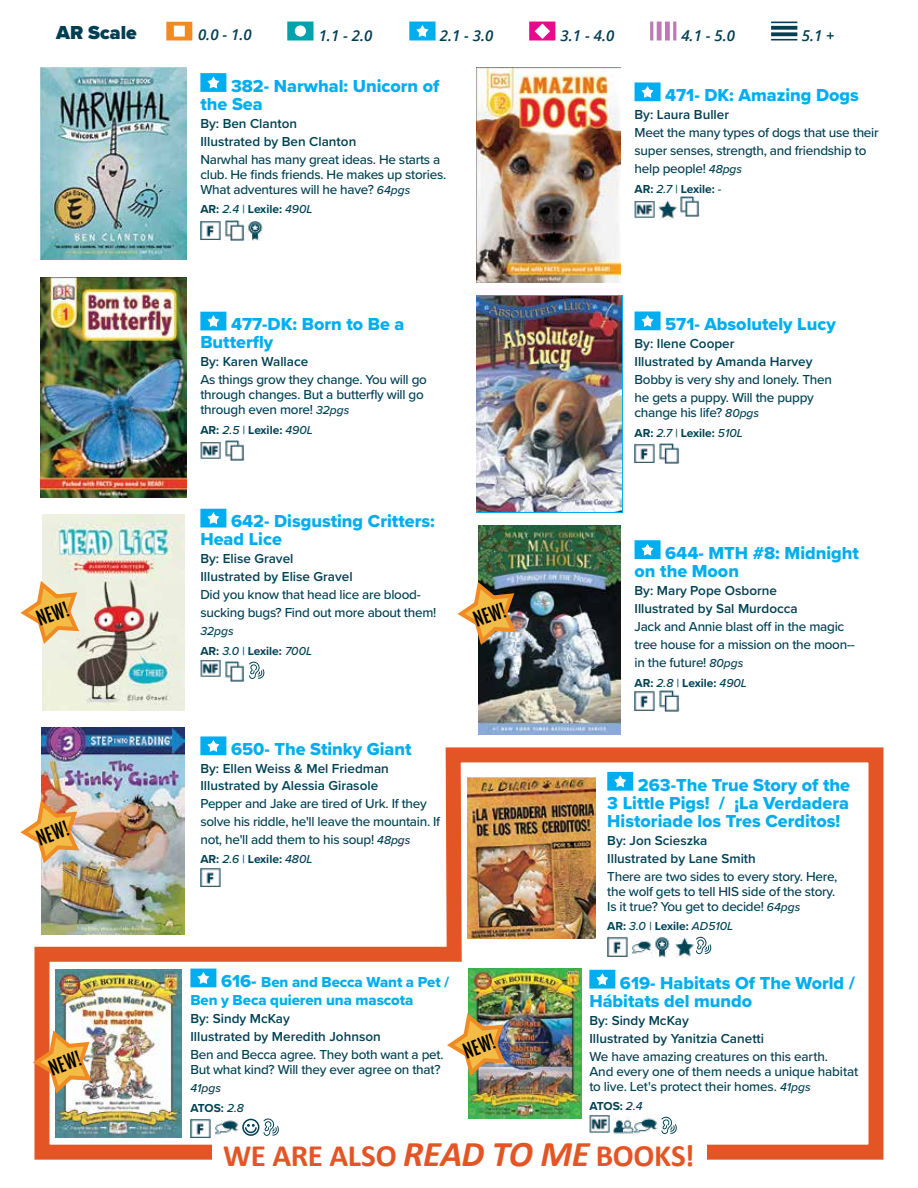
<style>
.page{position:relative;width:918px;height:1188px;background:#fff}
.page>*{position:absolute;margin:0;border:0;box-sizing:border-box;transform-origin:0 0}
.t1{font:700 31.05px "Calibri";letter-spacing:-.015em;color:#e45525}
.t2{font:900 19.5px "Proxima Nova";color:#003e52}
.t3{font:18px/18px "Proxima Nova Extrabld";color:#00aeef}
.t4{font:700 17.7px "Antonio";color:#000}
.t5{font:15px/18px "Proxima Nova Extrabld";letter-spacing:-.005em;color:#00aeef}
.t6{font:italic 600 15px "Open Sans";color:#003e52}
.t7{font:500 13.5px/15px "Proxima Nova";letter-spacing:-.02em;color:#004153}
.t8{font:600 13.5px/18px "Proxima Nova";color:#004153}
.t9{font:700 12px "Proxima Nova";color:#004153}
.t10{font:italic 500 12px/19.5px "Proxima Nova";color:#004153}
.s1{font-style:italic;font-size:12px}
.s2{font-weight:500;font-style:italic}
.s3{font-weight:700;font-style:normal}
.s4{font-size:18px}
.s5{font-style:italic;font-size:36.3px}
</style>
<div class="page">
<svg style="left:287px;top:22px;width:27px;height:18px"></svg>
<svg style="left:650px;top:22px;width:26px;height:18px"></svg>
<svg style="left:529px;top:22px;width:26px;height:18px"></svg>
<svg style="left:771px;top:22px;width:26px;height:18px"></svg>
<svg style="left:409px;top:22px;width:27px;height:18px"></svg>
<svg style="left:166px;top:22px;width:26px;height:18px"></svg>
<svg style="left:34px;top:740px;width:850px;height:420px"></svg>
<div style="left:212px;top:1139px;width:494px;height:39px;background:#fff"></div>
<img style="left:40px;top:277px;width:146px;height:221px">
<svg style="left:200px;top:312px;width:26px;height:18px"></svg>
<img style="left:200px;top:441px;width:21px;height:19px">
<img style="left:225px;top:441px;width:20px;height:20px">
<img style="left:40px;top:68px;width:147px;height:192px">
<svg style="left:200px;top:73px;width:26px;height:19px"></svg>
<img style="left:200px;top:220px;width:21px;height:20px">
<img style="left:225px;top:220px;width:38px;height:20px">
<img style="left:477px;top:68px;width:144px;height:215px">
<svg style="left:635px;top:82px;width:26px;height:19px"></svg>
<img style="left:635px;top:200px;width:20px;height:19px">
<img style="left:659px;top:200px;width:19px;height:20px">
<img style="left:680px;top:197px;width:19px;height:20px">
<img style="left:476px;top:296px;width:145px;height:216px">
<svg style="left:635px;top:312px;width:26px;height:18px"></svg>
<img style="left:635px;top:444px;width:20px;height:20px">
<img style="left:659px;top:444px;width:20px;height:20px">
<img style="left:42px;top:515px;width:143px;height:195px">
<svg style="left:200px;top:509px;width:26px;height:18px"></svg>
<img style="left:200px;top:659px;width:21px;height:19px">
<img style="left:225px;top:662px;width:20px;height:20px">
<svg style="left:249px;top:661px;width:16px;height:18px"></svg>
<img style="left:478px;top:526px;width:142px;height:209px">
<svg style="left:635px;top:540px;width:26px;height:19px"></svg>
<img style="left:635px;top:691px;width:20px;height:20px">
<img style="left:659px;top:691px;width:20px;height:20px">
<svg style="left:190px;top:969px;width:26px;height:18px"></svg>
<img style="left:190px;top:1119px;width:21px;height:20px">
<img style="left:215px;top:1115px;width:23px;height:24px">
<div style="left:242px;top:1119px;width:17px;height:17px;border:2px solid #003e52;border-radius:50%"></div>
<svg style="left:244px;top:1118px;width:35px;height:18px"></svg>
<img style="left:469px;top:969px;width:113px;height:150px">
<img style="left:56px;top:969px;width:126px;height:169px">
<svg style="left:589px;top:970px;width:26px;height:19px"></svg>
<img style="left:589px;top:1114px;width:21px;height:20px">
<img style="left:614px;top:1117px;width:20px;height:20px">
<img style="left:634px;top:1114px;width:23px;height:23px">
<svg style="left:661px;top:1117px;width:16px;height:17px"></svg>
<img style="left:467px;top:778px;width:129px;height:161px">
<svg style="left:607px;top:772px;width:26px;height:19px"></svg>
<img style="left:607px;top:937px;width:21px;height:20px">
<img style="left:632px;top:937px;width:40px;height:20px">
<img style="left:676px;top:937px;width:18px;height:20px">
<svg style="left:696px;top:937px;width:16px;height:17px"></svg>
<img style="left:42px;top:727px;width:142px;height:207px">
<svg style="left:200px;top:736px;width:26px;height:19px"></svg>
<img style="left:200px;top:868px;width:21px;height:20px">
<svg style="left:20px;top:579px;width:62px;height:69px"></svg>
<img style="left:457px;top:580px;width:62px;height:69px">
<img style="left:20px;top:798px;width:62px;height:69px">
<svg style="left:33px;top:1029px;width:62px;height:68px"></svg>
<img style="left:443px;top:1011px;width:66px;height:69px">
<h2 class="t2" style="left:56px;top:18px;width:82px">AR Scale</h2>
<p class="t6" style="left:198px;top:24px;width:55px">0.0 - 1.0</p>
<p class="t6" style="left:319px;top:25px;width:55px">1.1 - 2.0</p>
<p class="t6" style="left:440px;top:25px;width:55px">2.1 - 3.0</p>
<p class="t6" style="left:561px;top:25px;width:55px">3.1 - 4.0</p>
<p class="t6" style="left:681px;top:25px;width:55px">4.1 - 5.0</p>
<p class="t6" style="left:802px;top:25px;width:34px">5.1 +</p>
<h3 class="t3" style="left:200px;top:77px;width:241px;text-indent:31px">382- Narwhal: Unicorn of the Sea</h3>
<p class="t8" style="left:200px;top:114px;width:157px">By: Ben Clanton<br>Illustrated by Ben Clanton</p>
<p class="t7" style="left:200px;top:151px;width:247px">Narwhal has many great ideas. He starts a club. He finds friends. He makes up stories.<br>What adventures will he have? <span class="s1">64pgs</span></p>
<p class="t9" style="left:200px;top:200px;width:114px">AR: <span class="s2">2.4 |</span> Lexile: <span class="s2">490L</span></p>
<h3 class="t3" style="left:200px;top:315px;width:206px;text-indent:31px">477-DK: Born to Be a<br>Butterfly</h3>
<p class="t8" style="left:200px;top:353px;width:109px">By: Karen Wallace</p>
<p class="t7" style="left:200px;top:372px;width:228px">As things grow they change. You will go through changes. But a butterfly will go through even more! <span class="s1">32pgs</span></p>
<p class="t9" style="left:200px;top:421px;width:114px">AR: <span class="s2">2.5 |</span> Lexile: <span class="s2">490L</span></p>
<h3 class="t3" style="left:200px;top:512px;width:236px;text-indent:31px">642- Disgusting Critters:<br>Head Lice</h3>
<p class="t8" style="left:200px;top:550px;width:154px">By: Elise Gravel<br>Illustrated by Elise Gravel</p>
<p class="t7" style="left:200px;top:586px;width:238px;line-height:18px">Did you know that head lice are blood&shy;sucking bugs? Find out more about them!</p>
<p class="t10" style="left:200px;top:621px;width:113px">32pgs<br><span class="s3">AR:</span> 3.0 | <span class="s3">Lexile:</span> 700L</p>
<h3 class="t4" style="left:33px;top:607px;width:34px;rotate:-20deg">NEW!</h3>
<h3 class="t4" style="left:470px;top:608px;width:34px;rotate:-20deg">NEW!</h3>
<h3 class="t4" style="left:33px;top:826px;width:34px;rotate:-20deg">NEW!</h3>
<h3 class="t4" style="left:45px;top:1056px;width:34px;rotate:-20deg">NEW!</h3>
<h3 class="t3" style="left:231px;top:740px;width:182px">650- The Stinky Giant</h3>
<p class="t8" style="left:200px;top:760px;width:190px;line-height:16.5px">By: Ellen Weiss &amp; Mel Friedman<br>Illustrated by Alessia Girasole</p>
<p class="t7" style="left:200px;top:794px;width:241px;line-height:18px">Pepper and Jake are tired of Urk. If they solve his riddle, he'll leave the mountain. If not, he'll add them to his soup! <span class="s1">48pgs</span></p>
<p class="t9" style="left:200px;top:850px;width:114px">AR: <span class="s2">2.6 |</span> Lexile: <span class="s2">480L</span></p>
<p class="t5" style="left:190px;top:973px;width:261px;text-indent:31px"><span class="s4">616-</span> Ben and Becca Want a Pet /<br>Ben y Beca quieren una mascota</p>
<p class="t8" style="left:190px;top:1009px;width:192px">By: Sindy McKay<br>Illustrated by Meredith Johnson</p>
<p class="t7" style="left:190px;top:1047px;width:255px">Ben and Becca agree. They both want a pet.<br>But what kind? Will they ever agree on that?</p>
<p class="t10" style="left:190px;top:1078px;width:55px">41pgs<br><span class="s3">ATOS:</span> 2.8</p>
<h3 class="t4" style="left:459px;top:1039px;width:34px;rotate:-20deg">NEW!</h3>
<h3 class="t3" style="left:665px;top:86px;width:195px">471- DK: Amazing Dogs</h3>
<p class="t8" style="left:635px;top:105px;width:96px">By: Laura Buller</p>
<p class="t7" style="left:635px;top:123px;width:246px;line-height:18px">Meet the many types of dogs that use their super senses, strength, and friendship to help people! <span class="s1">48pgs</span></p>
<p class="t9" style="left:635px;top:180px;width:88px">AR: <span class="s2">2.7 |</span> Lexile: <span class="s2">-</span></p>
<h3 class="t3" style="left:665px;top:315px;width:172px">571- Absolutely Lucy</h3>
<p class="t8" style="left:635px;top:334px;width:180px">By: Ilene Cooper<br>Illustrated by Amanda Harvey</p>
<p class="t7" style="left:635px;top:370px;width:199px;line-height:18px">Bobby is very shy and lonely. Then he gets a puppy. Will the puppy</p>
<p class="t7" style="left:635px;top:405px;width:126px">change his life? <span class="s1">80pgs</span></p>
<p class="t9" style="left:635px;top:424px;width:110px">AR: <span class="s2">2.7 |</span> Lexile: <span class="s2">510L</span></p>
<h3 class="t3" style="left:635px;top:544px;width:226px;text-indent:31px">644- MTH #8: Midnight on the Moon</h3>
<p class="t8" style="left:635px;top:581px;width:165px">By: Mary Pope Osborne<br>Illustrated by Sal Murdocca</p>
<p class="t7" style="left:635px;top:617px;width:222px;line-height:18px">Jack and Annie blast off in the magic tree house for a mission on the moon-- in the future! <span class="s1">80pgs</span></p>
<p class="t9" style="left:635px;top:674px;width:114px">AR: <span class="s2">2.8 |</span> Lexile: <span class="s2">490L</span></p>
<h3 class="t3" style="left:607px;top:775px;width:244px;text-align:justify;text-indent:31px">263-The True Story of the 3 Little Pigs! / ¡La Verdadera Historiade los Tres Cerditos!</h3>
<p class="t8" style="left:607px;top:831px;width:150px">By: Jon Scieszka<br>Illustrated by Lane Smith</p>
<p class="t7" style="left:607px;top:868px;width:232px">There are two sides to every story. Here, the wolf gets to tell HIS side of the story.<br>Is it true? You get to decide! <span class="s1">64pgs</span></p>
<p class="t9" style="left:607px;top:917px;width:128px">AR: <span class="s2">3.0 |</span> Lexile: <span class="s2">AD510L</span></p>
<h3 class="t3" style="left:589px;top:973px;width:267px;text-indent:31px">619- Habitats Of The World /<br>Hábitats del mundo</h3>
<p class="t8" style="left:589px;top:1011px;width:176px">By: Sindy McKay<br>Illustrated by Yanitzia Canetti</p>
<p class="t7" style="left:589px;top:1048px;width:270px">We have amazing creatures on this earth.<br>And every one of them needs a unique habitat to live. Let's protect their homes. <span class="s1">41pgs</span></p>
<p class="t9" style="left:589px;top:1097px;width:55px">ATOS: <span class="s2">2.4</span></p>
<h1 class="t1" style="left:223px;top:1136px;width:473px">WE ARE ALSO <span class="s5">READ TO ME</span> BOOKS!</h1>
</div>
